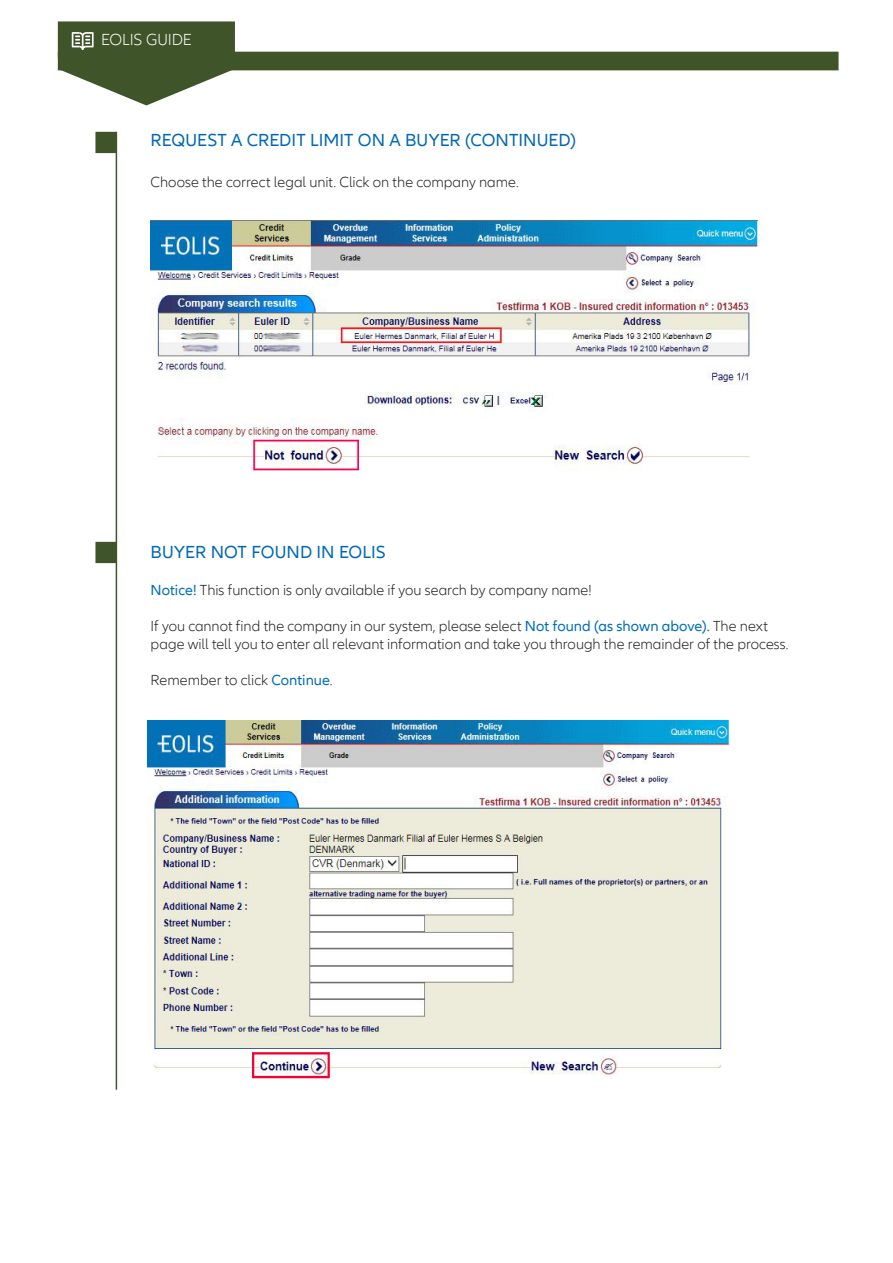
<style>
.page{position:relative;width:893px;height:1263px;background:#fff}
.page>*{position:absolute;margin:0;border:0;box-sizing:border-box;transform-origin:0 0}
.Subhead_11_14_ASR_DL{font:18px "Allianz Neo";letter-spacing:.005em;color:#0168b3}
.t1{font:300 16.5px "Allianz Neo";letter-spacing:-.005em;color:#fff}
.MBT{font:300 15px/18px "Allianz Neo";color:#231f20}
.s1{font-weight:400;color:#006db8}
</style>
<div class="page">
<hr style="left:116px;top:132px;width:1px;height:958px;background:#3f5429">
<div style="left:95px;top:132px;width:21px;height:21px;background:#3f5429"></div>
<img style="left:151px;top:220px;width:606px;height:251px">
<img style="left:147px;top:721px;width:583px;height:358px">
<div style="left:95px;top:542px;width:21px;height:21px;background:#3f5429"></div>
<svg style="left:58px;top:70px;width:177px;height:35px"></svg>
<div style="left:58px;top:21px;width:177px;height:38px;background:#3f5429;border:2px solid #3f5429"></div>
<div style="left:58px;top:52px;width:780px;height:18px;background:#3f5429"></div>
<svg style="left:72px;top:32px;width:22px;height:18px"></svg>
<p class="t1" style="left:101px;top:31px;width:92px">EOLIS GUIDE</p>
<p class="Subhead_11_14_ASR_DL" style="left:151px;top:129px;width:427px">REQUEST A CREDIT LIMIT ON A BUYER (CONTINUED)</p>
<p class="MBT" style="left:151px;top:173px;width:370px">Choose the correct legal unit. Click on the company name.</p>
<p class="Subhead_11_14_ASR_DL" style="left:151px;top:542px;width:237px">BUYER NOT FOUND IN EOLIS</p>
<p class="MBT" style="left:151px;top:582px;width:442px"><span class="s1">Notice!</span> This function is only available if you search by company name!</p>
<p class="MBT" style="left:151px;top:618px;width:640px">If you cannot find the company in our system, please select <span class="s1">Not found (as shown above).</span> The next page will tell you to enter all relevant information and take you through the remainder of the process.</p>
<p class="MBT" style="left:151px;top:672px;width:184px">Remember to click <span class="s1">Continue</span>.</p>
</div>
